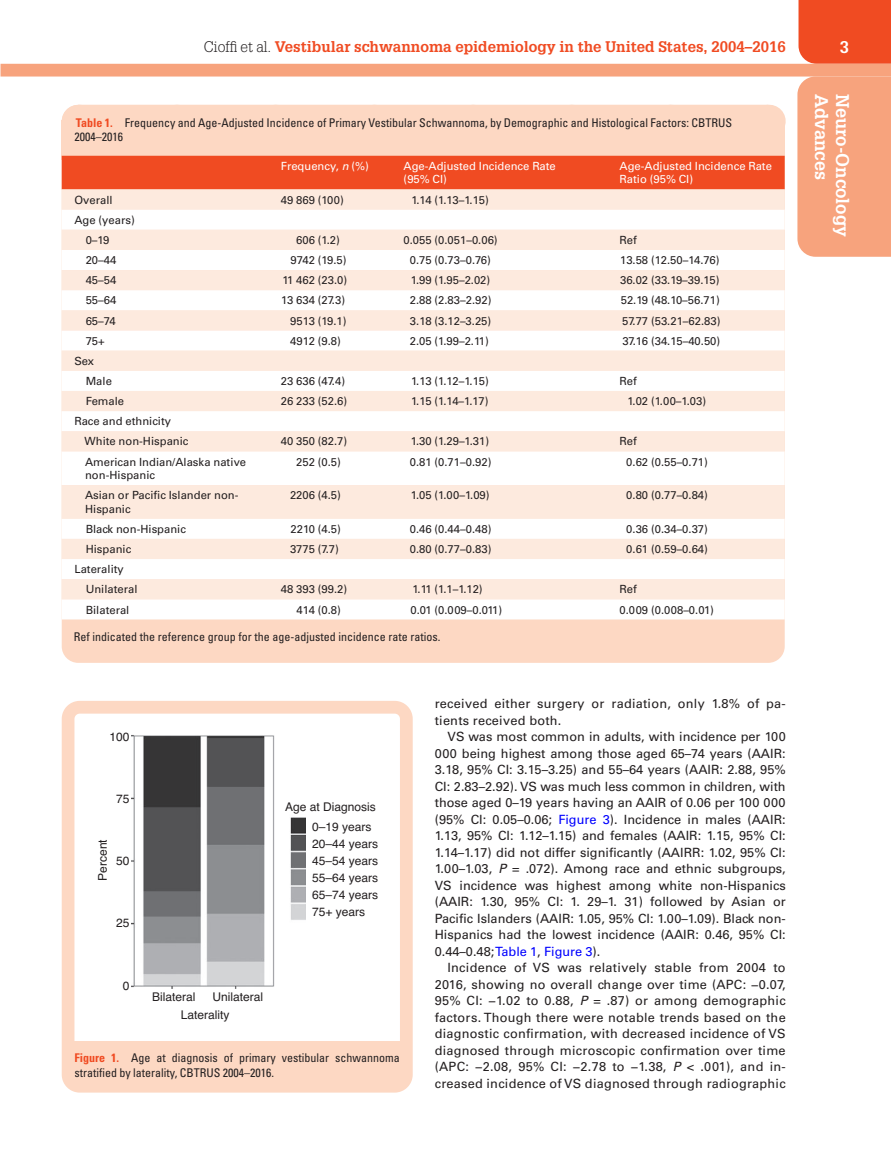
<style>
.page{position:relative;width:891px;height:1175px;background:#fff}
.page>*{position:absolute;margin:0;border:0;box-sizing:border-box;transform-origin:0 0}
.t1{font:700 18px "Glypha LT Std";color:#fff}
.t2{font:700 16.5px "Glypha LT Std";color:#fff}
.t3{font:700 15px "Glypha LT Std";color:#f04b22}
.t4{font:12.75px/16.5px "Univers LT Std";letter-spacing:.02em;color:#231f20;text-align:justify}
.t5{font:condensed 12px/13.5px "Univers LT Std";color:#231f20}
.t6{font:12px/19.8px "Helvetica";color:#231f20}
.t7{font:11.25px/20.1px "Univers LT Std";color:#231f20}
.t8{font:11.25px/13.5px "Univers LT Std";color:#fff}
.s1{font-weight:300;color:#231f20}
.s2{font-weight:700;color:#f04b22}
.s3{font-style:italic}
.s4{color:#00f}
</style>
<div class="page">
<div style="left:799px;top:0;width:92px;height:64px;background:#f04b22"></div>
<div style="left:1px;top:64px;width:890px;height:12px;background:#f7a37d"></div>
<div style="left:797px;top:76px;width:94px;height:181px;background:#f7a37d"></div>
<div style="left:62px;top:105px;width:723px;height:558px;background:#fdd8c3;border-radius:16px"></div>
<div style="left:62px;top:156px;width:723px;height:33px;background:#f04b22"></div>
<div style="left:62px;top:189px;width:723px;height:20px;background:#fdeade"></div>
<svg style="left:62px;top:209px;width:723px;height:410px;background:#fef4ef"></svg>
<div style="left:65px;top:1040px;width:344px;height:44px;background:#fdd8c3"></div>
<img style="left:131px;top:735px;width:175px;height:253px">
<div style="left:62px;top:701px;width:351px;height:391px;border:13px solid #fdd8c3;border-radius:12px"></div>
<p class="t3" style="left:204px;top:37px;width:583px"><span class="s1">Cioffi et al.</span> Vestibular schwannoma epidemiology in the United States, 2004–2016</p>
<p class="t2" style="left:840px;top:37px;width:11px">3</p>
<h1 class="t1" style="left:833px;top:94px;width:88px;rotate:90deg">Advances</h1>
<h1 class="t1" style="left:854px;top:94px;width:145px;rotate:90deg">Neuro-Oncology</h1>
<p class="t5" style="left:74px;top:116px;width:659px"><span class="s2">Table 1.</span> Frequency and Age-Adjusted Incidence of Primary Vestibular Schwannoma, by Demographic and Histological Factors: CBTRUS<br>2004–2016</p>
<p class="t8" style="left:281px;top:159px;width:89px">Frequency, <span class="s3">n</span> (%)</p>
<p class="t8" style="left:404px;top:159px;width:154px">Age-Adjusted Incidence Rate (95% CI)</p>
<p class="t8" style="left:620px;top:159px;width:154px">Age-Adjusted Incidence Rate<br>Ratio (95% CI)</p>
<p class="t7" style="left:74px;top:190px;width:40px">Overall</p>
<p class="t7" style="left:281px;top:190px;width:64px">49 869 (100)</p>
<p class="t7" style="left:411px;top:190px;width:79px">1.14 (1.13–1.15)</p>
<p class="t7" style="left:86px;top:210px;width:51px;text-indent:-11px">Age (years)<br>0–19</p>
<p class="t7" style="left:296px;top:230px;width:45px">606 (1.2)</p>
<p class="t7" style="left:404px;top:230px;width:96px">0.055 (0.051–0.06)</p>
<p class="t7" style="left:620px;top:230px;width:19px">Ref</p>
<p class="t7" style="left:86px;top:250px;width:32px">20–44</p>
<p class="t7" style="left:291px;top:250px;width:57px">9742 (19.5)</p>
<p class="t7" style="left:410px;top:250px;width:83px">0.75 (0.73–0.76)</p>
<p class="t7" style="left:620px;top:250px;width:101px">13.58 (12.50–14.76)</p>
<p class="t7" style="left:86px;top:270px;width:32px">45–54</p>
<p class="t7" style="left:282px;top:270px;width:66px">11 462 (23.0)</p>
<p class="t7" style="left:411px;top:270px;width:81px">1.99 (1.95–2.02)</p>
<p class="t7" style="left:620px;top:270px;width:101px">36.02 (33.19–39.15)</p>
<p class="t7" style="left:86px;top:290px;width:32px">55–64</p>
<p class="t7" style="left:281px;top:290px;width:65px">13 634 (27.3)</p>
<p class="t7" style="left:410px;top:290px;width:83px">2.88 (2.83–2.92)</p>
<p class="t7" style="left:621px;top:290px;width:101px">52.19 (48.10–56.71)</p>
<p class="t7" style="left:86px;top:310px;width:32px">65–74</p>
<p class="t7" style="left:290px;top:310px;width:58px">9513 (19.1)</p>
<p class="t7" style="left:410px;top:310px;width:83px">3.18 (3.12–3.25)</p>
<p class="t7" style="left:622px;top:310px;width:100px">57.77 (53.21–62.83)</p>
<p class="t7" style="left:86px;top:331px;width:21px">75+</p>
<p class="t7" style="left:290px;top:331px;width:52px">4912 (9.8)</p>
<p class="t7" style="left:410px;top:331px;width:80px">2.05 (1.99–2.11)</p>
<p class="t7" style="left:622px;top:331px;width:99px">37.16 (34.15–40.50)</p>
<p class="t7" style="left:86px;top:351px;width:28px;text-indent:-11px">Sex<br>Male</p>
<p class="t7" style="left:281px;top:371px;width:66px">23 636 (47.4)</p>
<p class="t7" style="left:411px;top:371px;width:79px">1.13 (1.12–1.15)</p>
<p class="t7" style="left:620px;top:371px;width:19px">Ref</p>
<p class="t7" style="left:86px;top:391px;width:40px">Female</p>
<p class="t7" style="left:281px;top:391px;width:68px">26 233 (52.6)</p>
<p class="t7" style="left:411px;top:391px;width:79px">1.15 (1.14–1.17)</p>
<p class="t7" style="left:627px;top:391px;width:80px">1.02 (1.00–1.03)</p>
<p class="t7" style="left:85px;top:411px;width:106px;text-indent:-10px">Race and ethnicity<br>White non-Hispanic</p>
<p class="t7" style="left:281px;top:431px;width:68px">40 350 (82.7)</p>
<p class="t7" style="left:411px;top:431px;width:80px">1.30 (1.29–1.31)</p>
<p class="t7" style="left:620px;top:431px;width:19px">Ref</p>
<p class="t7" style="left:85px;top:455px;width:163px;line-height:13.5px">American Indian/Alaska native non-Hispanic</p>
<p class="t7" style="left:296px;top:451px;width:46px">252 (0.5)</p>
<p class="t7" style="left:410px;top:451px;width:83px">0.81 (0.71–0.92)</p>
<p class="t7" style="left:626px;top:451px;width:83px">0.62 (0.55–0.71)</p>
<p class="t7" style="left:85px;top:488px;width:155px;line-height:13.5px">Asian or Pacific Islander non-<br>Hispanic</p>
<p class="t7" style="left:290px;top:485px;width:52px">2206 (4.5)</p>
<p class="t7" style="left:411px;top:485px;width:80px">1.05 (1.00–1.09)</p>
<p class="t7" style="left:626px;top:485px;width:83px">0.80 (0.77–0.84)</p>
<p class="t7" style="left:86px;top:519px;width:102px">Black non-Hispanic</p>
<p class="t7" style="left:291px;top:519px;width:52px">2210 (4.5)</p>
<p class="t7" style="left:410px;top:519px;width:83px">0.46 (0.44–0.48)</p>
<p class="t7" style="left:626px;top:519px;width:83px">0.36 (0.34–0.37)</p>
<p class="t7" style="left:86px;top:539px;width:47px">Hispanic</p>
<p class="t7" style="left:290px;top:539px;width:50px">3775 (7.7)</p>
<p class="t7" style="left:410px;top:539px;width:83px">0.80 (0.77–0.83)</p>
<p class="t7" style="left:626px;top:539px;width:83px">0.61 (0.59–0.64)</p>
<p class="t7" style="left:86px;top:559px;width:53px;text-indent:-11px">Laterality<br>Unilateral</p>
<p class="t7" style="left:281px;top:579px;width:68px">48 393 (99.2)</p>
<p class="t7" style="left:412px;top:579px;width:72px">1.11 (1.1–1.12)</p>
<p class="t7" style="left:620px;top:579px;width:19px">Ref</p>
<p class="t7" style="left:86px;top:599px;width:45px">Bilateral</p>
<p class="t7" style="left:297px;top:599px;width:46px">414 (0.8)</p>
<p class="t7" style="left:410px;top:599px;width:93px">0.01 (0.009–0.011)</p>
<p class="t7" style="left:620px;top:599px;width:96px">0.009 (0.008–0.01)</p>
<p class="t5" style="left:74px;top:630px;width:368px">Ref indicated the reference group for the age-adjusted incidence rate ratios.</p>
<p class="t6" style="left:110px;top:727px;width:22px">100</p>
<p class="t6" style="left:116px;top:789px;width:15px">75</p>
<p class="t6" style="left:93px;top:880px;width:43px;rotate:-90deg">Percent</p>
<p class="t6" style="left:116px;top:851px;width:15px">50</p>
<p class="t6" style="left:116px;top:913px;width:15px">25</p>
<p class="t6" style="left:123px;top:976px;width:8px">0</p>
<p class="t6" style="left:312px;top:797px;width:65px;text-indent:-27px">Age at Diagnosis<br>0–19 years</p>
<p class="t6" style="left:312px;top:834px;width:68px">20–44 years</p>
<p class="t6" style="left:312px;top:851px;width:68px">45–54 years</p>
<p class="t6" style="left:312px;top:868px;width:68px">55–64 years</p>
<p class="t6" style="left:312px;top:885px;width:68px">65–74 years</p>
<p class="t6" style="left:312px;top:902px;width:55px">75+ years</p>
<p class="t6" style="left:181px;top:989px;width:84px;line-height:17.1px;text-indent:32px">Unilateral<br>Laterality</p>
<p class="t5" style="left:74px;top:1049px;width:327px;line-height:15px"><span class="s2">Figure 1.</span> Age at diagnosis of primary vestibular schwannoma stratified by laterality, CBTRUS 2004–2016.</p>
<p class="t6" style="left:152px;top:987px;width:45px">Bilateral</p>
<p class="t4" style="left:435px;top:695px;width:353px">received either surgery or radiation, only 1.8% of pa&shy;tients received both.</p>
<p class="t4" style="left:435px;top:728px;width:353px;text-indent:13px">VS was most common in adults, with incidence per 100<br>000 being highest among those aged 65–74 years (AAIR:<br>3.18, 95% CI: 3.15–3.25) and 55–64 years (AAIR: 2.88, 95% CI: 2.83–2.92). VS was much less common in children, with those aged 0–19 years having an AAIR of 0.06 per 100 000 (95% CI: 0.05–0.06; <span class="s4">Figure 3</span>). Incidence in males (AAIR:<br>1.13, 95% CI: 1.12–1.15) and females (AAIR: 1.15, 95% CI:<br>1.14–1.17) did not differ significantly (AAIRR: 1.02, 95% CI:<br>1.00–1.03, <span class="s3">P</span> = .072). Among race and ethnic subgroups, VS incidence was highest among white non-Hispanics (AAIR: 1.30, 95% CI: 1. 29–1. 31) followed by Asian or Pacific Islanders (AAIR: 1.05, 95% CI: 1.00–1.09). Black non-Hispanics had the lowest incidence (AAIR: 0.46, 95% CI:<br>0.44–0.48; <span class="s4">Table 1</span>, <span class="s4">Figure 3</span>).</p>
<p class="t4" style="left:435px;top:959px;width:353px;text-indent:13px">Incidence of VS was relatively stable from 2004 to 2016, showing no overall change over time (APC: −0.07, 95% CI: −1.02 to 0.88, <span class="s3">P</span> = .87) or among demographic factors. Though there were notable trends based on the diagnostic confirmation, with decreased incidence of VS diagnosed through microscopic confirmation over time (APC: −2.08, 95% CI: −2.78 to −1.38, <span class="s3">P</span> &lt; .001), and in&shy;creased incidence of VS diagnosed through radiographic</p>
</div>
